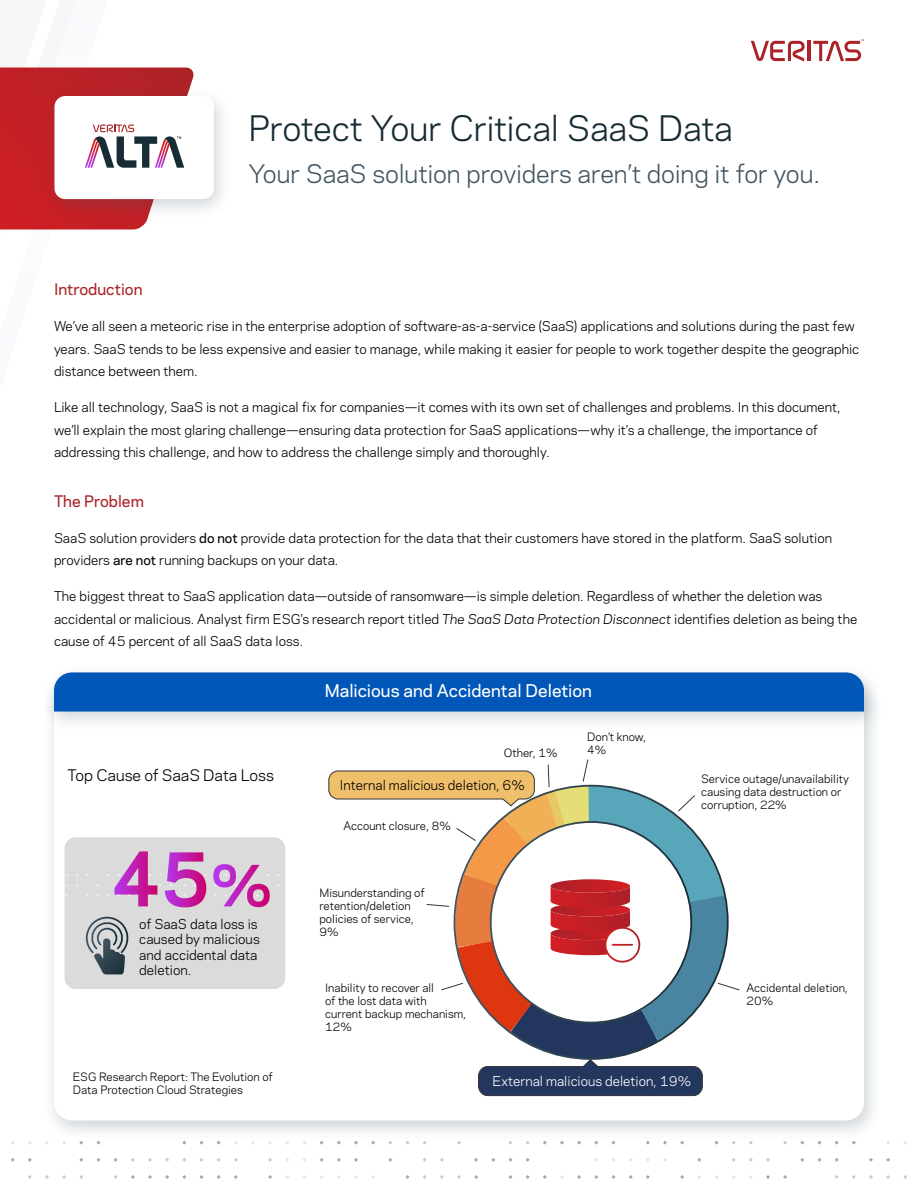
<style>
.page{position:relative;width:918px;height:1188px;background:#fff}
.page>*{position:absolute;margin:0;border:0;box-sizing:border-box;transform-origin:0 0}
.Headline{font:33px "Polaris";letter-spacing:-.015em;color:#182c35}
.Subhead{font:24px "Polaris";letter-spacing:-.01em;color:#425563}
.Call_Out_Box{font:500 16.5px "Polaris";color:#fff}
.Paragraph_Title{font:500 15px "Polaris";color:#ab2328}
.Call_Out_Box-2{font:15px "Polaris";letter-spacing:-.005em;color:#000}
.Body_Copy{font:12.75px/22.5px "Polaris";color:#000}
.t1{font:12.75px "Polaris";color:#fff}
.t2{font:10.95px/13px "Polaris";color:#000}
.s1{font-weight:500}
.s2{font-style:italic}
</style>
<div class="page">
<div style="left:43px;top:87px;width:190px;height:133px;background:#425563;opacity:.25"></div>
<div style="left:54px;top:96px;width:160px;height:103px;background:#fff;border-radius:11px"></div>
<svg style="left:0;top:67px;width:195px;height:163px"></svg>
<div style="left:42px;top:671px;width:841px;height:471px;background:#425563;opacity:.25"></div>
<div style="left:54px;top:680px;width:810px;height:440px;background:#fff;border-radius:18px"></div>
<hr style="left:808px;top:41px;width:3px;height:20px;background:#ab2328">
<svg style="left:751px;top:41px;width:54px;height:21px"></svg>
<svg style="left:813px;top:39px;width:51px;height:22px"></svg>
<svg style="left:783px;top:1141px;width:4px;height:4px"></svg>
<svg style="left:783px;top:1175px;width:4px;height:4px"></svg>
<svg style="left:766px;top:1158px;width:4px;height:4px"></svg>
<svg style="left:766px;top:1175px;width:4px;height:4px"></svg>
<svg style="left:749px;top:1141px;width:4px;height:4px"></svg>
<svg style="left:749px;top:1158px;width:4px;height:4px"></svg>
<svg style="left:732px;top:1141px;width:4px;height:4px"></svg>
<svg style="left:714px;top:1141px;width:5px;height:4px"></svg>
<svg style="left:697px;top:1158px;width:4px;height:4px"></svg>
<svg style="left:680px;top:1141px;width:4px;height:4px"></svg>
<svg style="left:680px;top:1175px;width:4px;height:4px"></svg>
<svg style="left:663px;top:1141px;width:4px;height:4px"></svg>
<svg style="left:646px;top:1141px;width:4px;height:4px"></svg>
<svg style="left:646px;top:1175px;width:4px;height:4px"></svg>
<svg style="left:629px;top:1175px;width:4px;height:4px"></svg>
<svg style="left:611px;top:1141px;width:5px;height:4px"></svg>
<svg style="left:611px;top:1175px;width:5px;height:4px"></svg>
<svg style="left:594px;top:1141px;width:4px;height:4px"></svg>
<svg style="left:594px;top:1175px;width:4px;height:4px"></svg>
<svg style="left:577px;top:1141px;width:4px;height:4px"></svg>
<svg style="left:577px;top:1175px;width:4px;height:4px"></svg>
<svg style="left:560px;top:1141px;width:4px;height:4px"></svg>
<svg style="left:560px;top:1175px;width:4px;height:4px"></svg>
<svg style="left:543px;top:1141px;width:4px;height:4px"></svg>
<svg style="left:543px;top:1175px;width:4px;height:4px"></svg>
<svg style="left:526px;top:1141px;width:4px;height:4px"></svg>
<svg style="left:526px;top:1158px;width:4px;height:4px"></svg>
<svg style="left:526px;top:1175px;width:4px;height:4px"></svg>
<svg style="left:508px;top:1141px;width:5px;height:4px"></svg>
<svg style="left:508px;top:1158px;width:5px;height:4px"></svg>
<svg style="left:508px;top:1175px;width:5px;height:4px"></svg>
<svg style="left:491px;top:1158px;width:4px;height:4px"></svg>
<svg style="left:474px;top:1158px;width:4px;height:4px"></svg>
<svg style="left:474px;top:1175px;width:4px;height:4px"></svg>
<svg style="left:457px;top:1141px;width:4px;height:4px"></svg>
<svg style="left:457px;top:1175px;width:4px;height:4px"></svg>
<svg style="left:440px;top:1158px;width:4px;height:4px"></svg>
<svg style="left:440px;top:1175px;width:4px;height:4px"></svg>
<svg style="left:423px;top:1141px;width:4px;height:4px"></svg>
<svg style="left:423px;top:1175px;width:4px;height:4px"></svg>
<svg style="left:405px;top:1141px;width:5px;height:4px"></svg>
<svg style="left:405px;top:1175px;width:5px;height:4px"></svg>
<svg style="left:388px;top:1141px;width:4px;height:4px"></svg>
<svg style="left:388px;top:1158px;width:4px;height:4px"></svg>
<svg style="left:371px;top:1141px;width:4px;height:4px"></svg>
<svg style="left:354px;top:1141px;width:4px;height:4px"></svg>
<svg style="left:354px;top:1158px;width:4px;height:4px"></svg>
<svg style="left:354px;top:1175px;width:4px;height:4px"></svg>
<svg style="left:337px;top:1141px;width:4px;height:4px"></svg>
<svg style="left:337px;top:1158px;width:4px;height:4px"></svg>
<svg style="left:320px;top:1141px;width:4px;height:4px"></svg>
<svg style="left:320px;top:1158px;width:4px;height:4px"></svg>
<svg style="left:302px;top:1141px;width:5px;height:4px"></svg>
<svg style="left:285px;top:1141px;width:4px;height:4px"></svg>
<svg style="left:268px;top:1158px;width:4px;height:4px"></svg>
<svg style="left:268px;top:1175px;width:4px;height:4px"></svg>
<svg style="left:234px;top:1158px;width:4px;height:4px"></svg>
<svg style="left:234px;top:1175px;width:4px;height:4px"></svg>
<svg style="left:217px;top:1141px;width:4px;height:4px"></svg>
<svg style="left:217px;top:1175px;width:4px;height:4px"></svg>
<svg style="left:199px;top:1141px;width:5px;height:4px"></svg>
<svg style="left:199px;top:1158px;width:5px;height:4px"></svg>
<svg style="left:199px;top:1175px;width:5px;height:4px"></svg>
<svg style="left:182px;top:1141px;width:4px;height:4px"></svg>
<svg style="left:182px;top:1175px;width:4px;height:4px"></svg>
<svg style="left:165px;top:1158px;width:4px;height:4px"></svg>
<svg style="left:165px;top:1175px;width:4px;height:4px"></svg>
<svg style="left:148px;top:1158px;width:4px;height:4px"></svg>
<svg style="left:148px;top:1175px;width:4px;height:4px"></svg>
<svg style="left:131px;top:1158px;width:4px;height:4px"></svg>
<svg style="left:131px;top:1175px;width:4px;height:4px"></svg>
<svg style="left:114px;top:1158px;width:4px;height:4px"></svg>
<svg style="left:114px;top:1175px;width:4px;height:4px"></svg>
<svg style="left:96px;top:1141px;width:5px;height:4px"></svg>
<svg style="left:96px;top:1158px;width:5px;height:4px"></svg>
<svg style="left:79px;top:1141px;width:4px;height:4px"></svg>
<svg style="left:79px;top:1158px;width:4px;height:4px"></svg>
<svg style="left:79px;top:1175px;width:4px;height:4px"></svg>
<svg style="left:62px;top:1175px;width:4px;height:4px"></svg>
<svg style="left:45px;top:1175px;width:4px;height:4px"></svg>
<svg style="left:28px;top:1158px;width:4px;height:4px"></svg>
<svg style="left:28px;top:1175px;width:4px;height:4px"></svg>
<svg style="left:11px;top:1158px;width:4px;height:4px"></svg>
<svg style="left:903px;top:1175px;width:4px;height:4px"></svg>
<svg style="left:886px;top:1158px;width:4px;height:4px"></svg>
<svg style="left:886px;top:1175px;width:4px;height:4px"></svg>
<svg style="left:869px;top:1158px;width:4px;height:4px"></svg>
<svg style="left:869px;top:1175px;width:4px;height:4px"></svg>
<svg style="left:852px;top:1141px;width:4px;height:4px"></svg>
<svg style="left:852px;top:1175px;width:4px;height:4px"></svg>
<svg style="left:835px;top:1141px;width:4px;height:4px"></svg>
<svg style="left:835px;top:1158px;width:4px;height:4px"></svg>
<svg style="left:835px;top:1175px;width:4px;height:4px"></svg>
<svg style="left:817px;top:1141px;width:5px;height:4px"></svg>
<svg style="left:817px;top:1158px;width:5px;height:4px"></svg>
<svg style="left:800px;top:1141px;width:4px;height:4px"></svg>
<svg style="left:800px;top:1158px;width:4px;height:4px"></svg>
<svg style="left:328px;top:759px;width:412px;height:337px"></svg>
<div style="left:64px;top:837px;width:221px;height:152px;background:#dbdbdb;border-radius:11px"></div>
<svg style="left:85px;top:916px;width:44px;height:59px"></svg>
<svg style="left:107px;top:851px;width:100px;height:56px"></svg>
<svg style="left:213px;top:864px;width:57px;height:43px"></svg>
<div style="left:42px;top:663px;width:841px;height:70px;background:#425563;opacity:.25"></div>
<div style="left:54px;top:672px;width:810px;height:40px;background:#0057b8"></div>
<p class="Headline" style="left:248px;top:103px;width:486px">Protect Your Critical SaaS Data</p>
<p class="Subhead" style="left:248px;top:156px;width:573px">Your SaaS solution providers aren’t doing it for you.</p>
<p class="Paragraph_Title" style="left:54px;top:278px;width:90px">Introduction</p>
<p class="Body_Copy" style="left:54px;top:315px;width:807px">We’ve all seen a meteoric rise in the enterprise adoption of software-as-a-service (SaaS) applications and solutions during the past few years. SaaS tends to be less expensive and easier to manage, while making it easier for people to work together despite the geographic distance between them.</p>
<p class="Body_Copy" style="left:54px;top:396px;width:788px">Like all technology, SaaS is not a magical fix for companies—it comes with its own set of challenges and problems. In this document, we’ll explain the most glaring challenge—ensuring data protection for SaaS applications—why it’s a challenge, the importance of addressing this challenge, and how to address the challenge simply and thoroughly.</p>
<p class="Paragraph_Title" style="left:54px;top:490px;width:91px">The Problem</p>
<p class="Body_Copy" style="left:54px;top:526px;width:780px">SaaS solution providers <span class="s1">do not</span> provide data protection for the data that their customers have stored in the platform. SaaS solution providers <span class="s1">are not</span> running backups on your data.</p>
<p class="Body_Copy" style="left:54px;top:585px;width:805px">The biggest threat to SaaS application data—outside of ransomware—is simple deletion. Regardless of whether the deletion was accidental or malicious. Analyst firm ESG’s research report titled <span class="s2">The SaaS Data Protection Disconnect</span> identifies deletion as being the cause of 45 percent of all SaaS data loss.</p>
<p class="Call_Out_Box" style="left:325px;top:678px;width:269px">Malicious and Accidental Deletion</p>
<p class="t2" style="left:587px;top:730px;width:61px">Don’t know,</p>
<p class="Call_Out_Box-2" style="left:68px;top:764px;width:208px">Top Cause of SaaS Data Loss</p>
<p class="Body_Copy" style="left:139px;top:916px;width:122px;line-height:15.3px">of SaaS data loss is caused by malicious and accidental data deletion.</p>
<p class="t2" style="left:73px;top:1070px;width:201px">ESG Research Report: The Evolution of<br>Data Protection Cloud Strategies</p>
<p class="t2" style="left:504px;top:746px;width:55px">Other, 1%</p>
<p class="t2" style="left:587px;top:743px;width:21px">4%</p>
<p class="Body_Copy" style="left:340px;top:773px;width:187px">Internal malicious deletion, 6%</p>
<p class="t2" style="left:701px;top:772px;width:149px">Service outage/unavailability causing data destruction or corruption, 22%</p>
<p class="t2" style="left:343px;top:819px;width:109px">Account closure, 8%</p>
<p class="t2" style="left:319px;top:886px;width:107px">Misunderstanding of retention/deletion policies of service,<br>9%</p>
<p class="t2" style="left:325px;top:980px;width:143px">Inability to recover all<br>of the lost data with current backup mechanism,<br>12%</p>
<p class="t1" style="left:493px;top:1072px;width:200px">External malicious deletion, 19%</p>
<p class="t2" style="left:747px;top:980px;width:103px">Accidental deletion,<br>20%</p>
</div>
